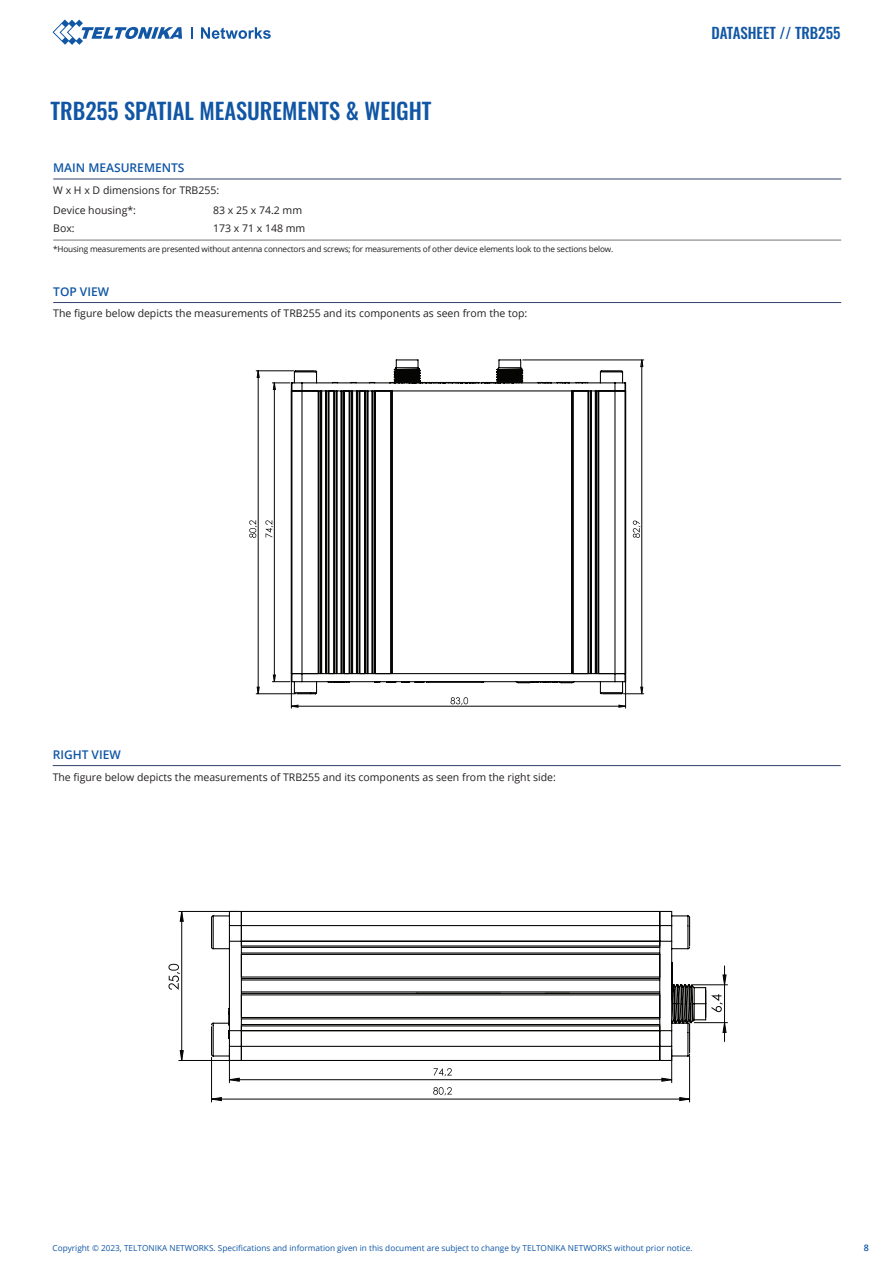
<style>
.page{position:relative;width:893px;height:1263px;background:#fff}
.page>*{position:absolute;margin:0;border:0;box-sizing:border-box;transform-origin:0 0}
.t1{font:22.5px "Oswald";color:#1056a5}
.t2{font:15px "Oswald";color:#1157a5}
.t3{font:600 12px "Open Sans";color:#1056a5}
.t4{font:10.5px/19.6px "Open Sans";color:#231f20}
.t5{font:600 9px "Open Sans";color:#1056a5}
.t6{font:8.25px "Open Sans";color:#1157a5}
.t7{font:8.25px "Open Sans";letter-spacing:-.02em;color:#231f20}
</style>
<div class="page">
<svg style="left:53px;top:20px;width:129px;height:25px"></svg>
<svg style="left:191px;top:27px;width:2px;height:12px"></svg>
<svg style="left:201px;top:27px;width:70px;height:12px"></svg>
<hr style="left:53px;top:179px;width:788px;height:1px;background:#33416c">
<hr style="left:53px;top:302px;width:788px;height:1px;background:#33416c">
<hr style="left:53px;top:765px;width:788px;height:1px;background:#33416c">
<hr style="left:53px;top:240px;width:788px;height:1px;background:#040503">
<svg style="left:249px;top:359px;width:395px;height:349px"></svg>
<svg style="left:290px;top:359px;width:337px;height:336px"></svg>
<svg style="left:168px;top:964px;width:11px;height:26px"></svg>
<hr style="left:179px;top:911px;width:59px;height:1px;background:#050504">
<hr style="left:179px;top:1060px;width:59px;height:1px;background:#050504">
<hr style="left:691px;top:984px;width:36px;height:1px;background:#050504">
<hr style="left:694px;top:1022px;width:33px;height:1px;background:#050504">
<svg style="left:180px;top:912px;width:546px;height:148px"></svg>
<svg style="left:210px;top:910px;width:497px;height:193px"></svg>
<h1 class="t1" style="left:51px;top:91px;width:383px">TRB255 SPATIAL MEASUREMENTS &amp; WEIGHT</h1>
<p class="t3" style="left:53px;top:159px;width:133px">MAIN MEASUREMENTS</p>
<p class="t4" style="left:53px;top:180px;width:167px">W x H x D dimensions for TRB255:<br>Device housing*:</p>
<p class="t4" style="left:53px;top:218px;width:23px">Box:</p>
<p class="t4" style="left:213px;top:200px;width:94px;line-height:18px">83 x 25 x 74.2 mm<br>173 x 71 x 148 mm</p>
<p class="t7" style="left:53px;top:243px;width:562px">*Housing measurements are presented without antenna connectors and screws; for measurements of other device elements look to the sections below.</p>
<p class="t3" style="left:53px;top:283px;width:57px">TOP VIEW</p>
<p class="t4" style="left:53px;top:303px;width:476px">The figure below depicts the measurements of TRB255 and its components as seen from the top:</p>
<h2 class="t2" style="left:711px;top:19px;width:131px">DATASHEET // TRB255</h2>
<p class="t3" style="left:53px;top:746px;width:70px">RIGHT VIEW</p>
<p class="t4" style="left:53px;top:766px;width:505px">The figure below depicts the measurements of TRB255 and its components as seen from the right side:</p>
<p class="t6" style="left:53px;top:1242px;width:642px">Copyright © 2023, TELTONIKA NETWORKS. Specifications and information given in this document are subject to change by TELTONIKA NETWORKS without prior notice.</p>
<p class="t5" style="left:864px;top:1241px;width:7px">8</p>
</div>
